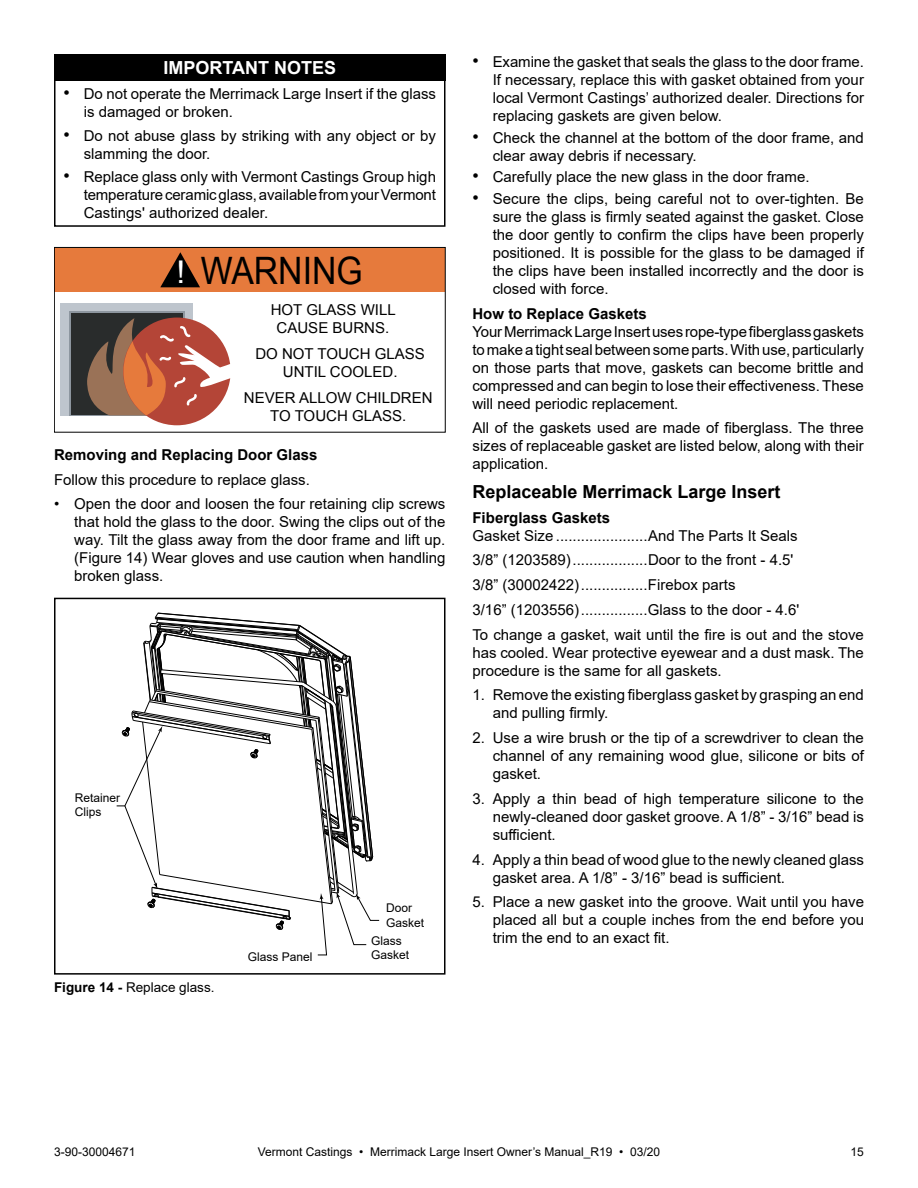
<style>
.page{position:relative;width:918px;height:1188px;background:#fff}
.page>*{position:absolute;margin:0;border:0;box-sizing:border-box;transform-origin:0 0}
.t1{font:37.8px "Arial Narrow";color:#000;scale:.9 1}
.t2{font:37.8px "Arial";color:#000;scale:.9 1}
.t3{font:700 18px "Arial";color:#000}
.t4{font:700 18px "Arial";color:#fff}
.t5{font:15px/18px "Arial";color:#000;text-align:justify}
.t6{font:700 15px "Arial";color:#000}
.t7{font:13.5px "Arial";color:#000}
.t8{font:12px/14.4px "Arial";color:#000}
.s1{font-size:18px}
.s2{font-size:31.35px;color:#fff}
.s3{font-family:"Myriad";font-size:31.35px;color:#fff}
.s4{font-weight:700}
</style>
<div class="page">
<div style="left:54px;top:248px;width:391px;height:44px;background:#e67a3c"></div>
<div style="left:54px;top:247px;width:392px;height:186px;border:1px solid #000"></div>
<div style="left:61px;top:303px;width:132px;height:112px;background:#bec5cd"></div>
<div style="left:70px;top:311px;width:115px;height:104px;background:#8d969f"></div>
<div style="left:71px;top:313px;width:112px;height:102px;background:#292c2c"></div>
<div style="left:123px;top:318px;width:108px;height:107px;background:#b44537;border-radius:50%"></div>
<svg style="left:87px;top:318px;width:144px;height:97px"></svg>
<svg style="left:160px;top:252px;width:40px;height:35px"></svg>
<svg style="left:116px;top:612px;width:264px;height:343px"></svg>
<div style="left:54px;top:598px;width:392px;height:377px;border:2px solid #000"></div>
<div style="left:54px;top:54px;width:392px;height:173px;border:2px solid #000"></div>
<div style="left:54px;top:54px;width:392px;height:27px;background:#000"></div>
<p class="t4" style="left:163px;top:55px;width:174px">IMPORTANT NOTES</p>
<p class="t5" style="left:84px;top:84px;width:354px;text-indent:-20px"><span class="s1">•</span> Do not operate the Merrimack Large Insert if the glass is damaged or broken.</p>
<p class="t5" style="left:84px;top:126px;width:354px;text-indent:-20px"><span class="s1">•</span> Do not abuse glass by striking with any object or by slamming the door.</p>
<p class="t5" style="left:84px;top:168px;width:354px;text-indent:-20px"><span class="s1">•</span> Replace glass only with Vermont Castings Group high temperatureceramicglass,availablefromyourVermont Castings' authorized dealer.</p>
<h1 class="t2" style="left:177px;top:249px;width:208px"><span class="s2">!</span> WARNING</h1>
<p class="t5" style="left:271px;top:301px;width:127px;text-align:center">HOT GLASS WILL<br>CAUSE BURNS.</p>
<p class="t5" style="left:255px;top:345px;width:171px;text-align:center">DO NOT TOUCH GLASS<br>UNTIL COOLED.</p>
<p class="t5" style="left:244px;top:389px;width:190px;text-align:center">NEVER ALLOW CHILDREN<br>TO TOUCH GLASS.</p>
<p class="t6" style="left:54px;top:444px;width:265px">Removing and Replacing Door Glass</p>
<p class="t5" style="left:54px;top:470px;width:257px">Follow this procedure to replace glass.</p>
<p class="t5" style="left:74px;top:495px;width:373px;text-indent:-20px">• Open the door and loosen the four retaining clip screws that hold the glass to the door. Swing the clips out of the way. Tilt the glass away from the door frame and lift up. (Figure 14) Wear gloves and use caution when handling broken glass.</p>
<h1 class="t1" style="left:131px;top:504px;width:295px"><span class="s3">!</span> AVERTISSEMENT</h1>
<p class="t8" style="left:75px;top:790px;width:47px">Retainer<br>Clips</p>
<p class="t7" style="left:54px;top:978px;width:162px"><span class="s4">Figure 14 -</span> Replace glass.</p>
<p class="t8" style="left:386px;top:901px;width:40px">Door<br>Gasket</p>
<p class="t8" style="left:371px;top:933px;width:32px">Glass</p>
<p class="t8" style="left:248px;top:950px;width:66px">Glass Panel</p>
<p class="t8" style="left:371px;top:948px;width:40px">Gasket</p>
<p class="t5" style="left:493px;top:53px;width:373px;text-indent:-20px"><span class="s1">•</span> Examine the gasket that seals the glass to the door frame.<br>If necessary, replace this with gasket obtained from your local Vermont Castings’ authorized dealer. Directions for replacing gaskets are given below.</p>
<p class="t5" style="left:493px;top:128px;width:373px;text-indent:-20px"><span class="s1">•</span> Check the channel at the bottom of the door frame, and clear away debris if necessary.</p>
<p class="t5" style="left:472px;top:168px;width:339px"><span class="s1">•</span> Carefully place the new glass in the door frame.</p>
<p class="t5" style="left:493px;top:190px;width:373px;text-indent:-20px"><span class="s1">•</span> Secure the clips, being careful not to over-tighten. Be sure the glass is firmly seated against the gasket. Close the door gently to confirm the clips have been properly positioned. It is possible for the glass to be damaged if the clips have been installed incorrectly and the door is closed with force.</p>
<p class="t6" style="left:472px;top:303px;width:176px">How to Replace Gaskets</p>
<p class="t5" style="left:472px;top:322px;width:393px">YourMerrimackLargeInsertusesrope-typefiberglassgaskets tomakeatight sealbetweensomeparts.Withuse,particularly on those parts that move, gaskets can become brittle and compressed and can begin to lose their effectiveness. These will need periodic replacement.</p>
<p class="t5" style="left:472px;top:419px;width:393px">All of the gaskets used are made of fiberglass. The three sizes of replaceable gasket are listed below, along with their application.</p>
<p class="t3" style="left:472px;top:479px;width:310px">Replaceable Merrimack Large Insert</p>
<p class="t6" style="left:472px;top:507px;width:139px">Fiberglass Gaskets</p>
<p class="t5" style="left:472px;top:523px;width:393px;line-height:24.8px;text-align:left">Gasket Size ......................And The Parts It Seals<br>3/8” (1203589)..................Door to the front - 4.5'<br>3/8” (30002422)................Firebox parts<br>3/16” (1203556)................Glass to the door - 4.6'<br>To change a gasket, wait until the fire is out and the stove</p>
<p class="t5" style="left:472px;top:643px;width:393px">has cooled. Wear protective eyewear and a dust mask. The procedure is the same for all gaskets.</p>
<p class="t5" style="left:493px;top:686px;width:373px;text-indent:-20px">1. Remove the existing fiberglass gasket by grasping an end and pulling firmly.</p>
<p class="t5" style="left:493px;top:729px;width:373px;text-indent:-20px">2. Use a wire brush or the tip of a screwdriver to clean the channel of any remaining wood glue, silicone or bits of gasket.</p>
<p class="t5" style="left:493px;top:789px;width:373px;text-indent:-20px">3. Apply a thin bead of high temperature silicone to the newly-cleaned door gasket groove. A 1/8” - 3/16” bead is sufficient.</p>
<p class="t5" style="left:493px;top:850px;width:373px;text-indent:-20px">4. Apply a thin bead of wood glue to the newly cleaned glass gasket area. A 1/8” - 3/16” bead is sufficient.</p>
<p class="t5" style="left:493px;top:893px;width:373px;text-indent:-20px">5. Place a new gasket into the groove. Wait until you have placed all but a couple inches from the end before you trim the end to an exact fit.</p>
<p class="t8" style="left:54px;top:1145px;width:83px">3-90-30004671</p>
<p class="t8" style="left:258px;top:1145px;width:404px">Vermont Castings • Merrimack Large Insert Owner’s Manual_R19 • 03/20</p>
<p class="t8" style="left:851px;top:1145px;width:15px">15</p>
</div>
